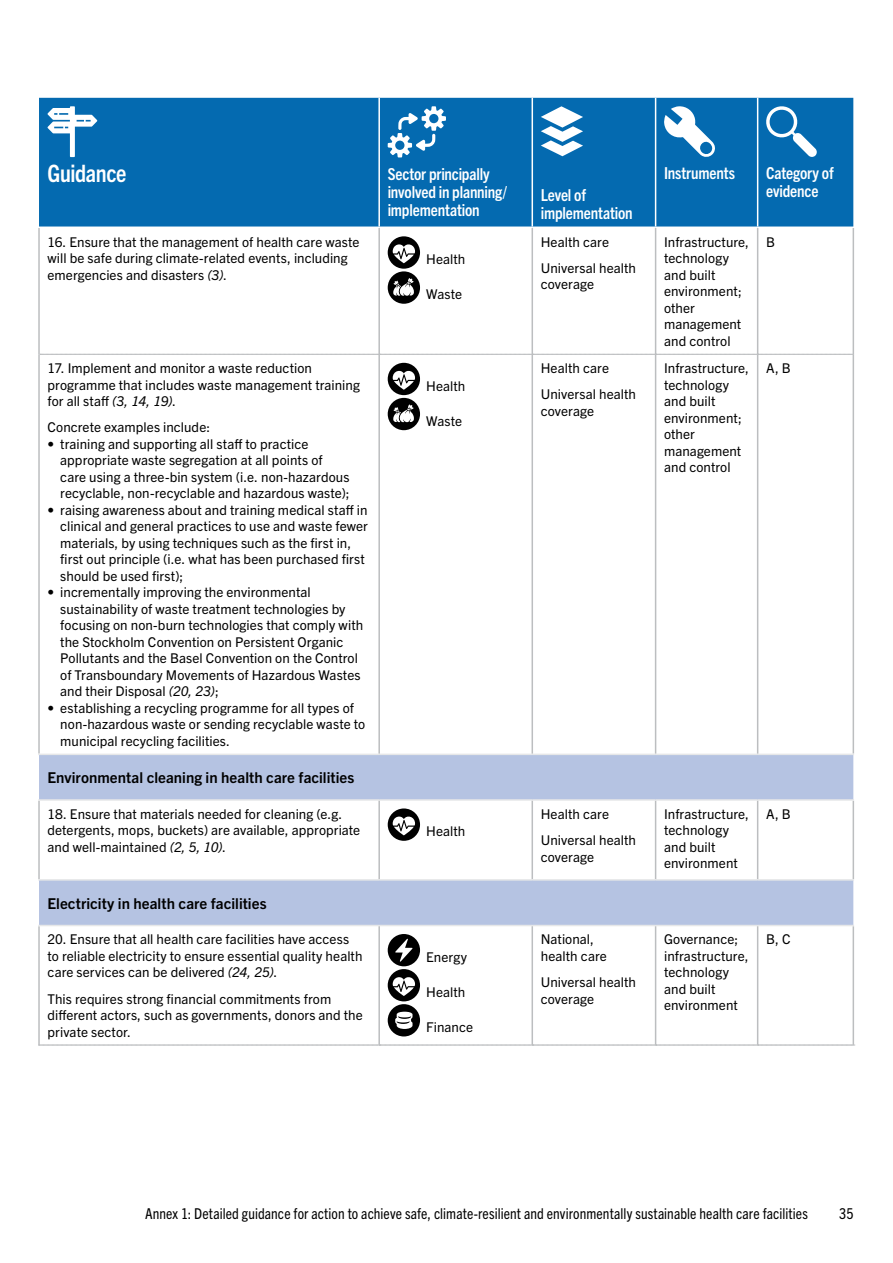
<style>
.page{position:relative;width:893px;height:1263px;background:#fff}
.page>*{position:absolute;margin:0;border:0;box-sizing:border-box;transform-origin:0 0}
.t1{font:700 condensed 24px "Trade Gothic Next LT Pro";letter-spacing:-.015em;color:#fff}
.t2{font:700 condensed 16.5px/18px "Trade Gothic Next LT Pro";letter-spacing:-.01em;color:#fff}
.t3{font:condensed 15px "Trade Gothic Next LT Pro";letter-spacing:.01em;color:#000}
.t4{font:700 15px "Trade Gothic Next LT Pro";letter-spacing:.005em;color:#000}
.t5{font:13.5px/16.5px "Trade Gothic Next LT Pro";letter-spacing:.005em;color:#000}
.s1{font-style:italic}
</style>
<div class="page">
<div style="left:39px;top:98px;width:814px;height:129px;background:#046ab0"></div>
<svg style="left:39px;top:755px;width:814px;height:170px;fill:#b5c3e2"></svg>
<hr style="left:38px;top:228px;width:2px;height:126px;background:#bcbec0">
<hr style="left:853px;top:228px;width:1px;height:126px;background:#bcbec0">
<hr style="left:38px;top:354px;width:2px;height:400px;background:#bcbec0">
<hr style="left:853px;top:354px;width:1px;height:400px;background:#bcbec0">
<hr style="left:38px;top:801px;width:2px;height:78px;background:#bcbec0">
<hr style="left:853px;top:801px;width:1px;height:78px;background:#bcbec0">
<hr style="left:38px;top:926px;width:2px;height:119px;background:#bcbec0">
<hr style="left:853px;top:926px;width:1px;height:119px;background:#bcbec0">
<hr style="left:38px;top:754px;width:341px;height:1px;background:#e6e7e8">
<hr style="left:379px;top:754px;width:153px;height:1px;background:#e6e7e8">
<hr style="left:532px;top:754px;width:124px;height:1px;background:#e6e7e8">
<hr style="left:656px;top:754px;width:102px;height:1px;background:#e6e7e8">
<hr style="left:758px;top:754px;width:96px;height:1px;background:#e6e7e8">
<hr style="left:38px;top:799px;width:341px;height:2px;background:#e6e7e8">
<hr style="left:379px;top:799px;width:153px;height:2px;background:#e6e7e8">
<hr style="left:532px;top:799px;width:124px;height:2px;background:#e6e7e8">
<hr style="left:656px;top:799px;width:102px;height:2px;background:#e6e7e8">
<hr style="left:758px;top:799px;width:96px;height:2px;background:#e6e7e8">
<hr style="left:38px;top:879px;width:341px;height:2px;background:#e6e7e8">
<hr style="left:379px;top:879px;width:153px;height:2px;background:#e6e7e8">
<hr style="left:532px;top:879px;width:124px;height:2px;background:#e6e7e8">
<hr style="left:656px;top:879px;width:102px;height:2px;background:#e6e7e8">
<hr style="left:758px;top:879px;width:96px;height:2px;background:#e6e7e8">
<hr style="left:38px;top:925px;width:341px;height:1px;background:#e6e7e8">
<hr style="left:379px;top:925px;width:153px;height:1px;background:#e6e7e8">
<hr style="left:532px;top:925px;width:124px;height:1px;background:#e6e7e8">
<hr style="left:656px;top:925px;width:102px;height:1px;background:#e6e7e8">
<hr style="left:758px;top:925px;width:96px;height:1px;background:#e6e7e8">
<hr style="left:378px;top:98px;width:2px;height:129px;background:#fff">
<hr style="left:531px;top:98px;width:2px;height:129px;background:#fff">
<hr style="left:655px;top:98px;width:1px;height:129px;background:#fff">
<hr style="left:757px;top:98px;width:1px;height:129px;background:#fff">
<hr style="left:378px;top:228px;width:2px;height:126px;background:#bcbec0">
<hr style="left:531px;top:228px;width:2px;height:126px;background:#bcbec0">
<hr style="left:655px;top:228px;width:1px;height:126px;background:#bcbec0">
<hr style="left:757px;top:228px;width:1px;height:126px;background:#bcbec0">
<hr style="left:378px;top:354px;width:2px;height:400px;background:#bcbec0">
<hr style="left:531px;top:354px;width:2px;height:400px;background:#bcbec0">
<hr style="left:655px;top:354px;width:1px;height:400px;background:#bcbec0">
<svg style="left:40px;top:354px;width:813px;height:1px"></svg>
<hr style="left:757px;top:354px;width:1px;height:400px;background:#bcbec0">
<hr style="left:378px;top:801px;width:2px;height:78px;background:#bcbec0">
<hr style="left:531px;top:801px;width:2px;height:78px;background:#bcbec0">
<hr style="left:655px;top:801px;width:1px;height:78px;background:#bcbec0">
<hr style="left:757px;top:801px;width:1px;height:78px;background:#bcbec0">
<hr style="left:378px;top:926px;width:2px;height:119px;background:#bcbec0">
<hr style="left:531px;top:926px;width:2px;height:119px;background:#bcbec0">
<hr style="left:655px;top:926px;width:1px;height:119px;background:#bcbec0">
<hr style="left:757px;top:926px;width:1px;height:119px;background:#bcbec0">
<svg style="left:38px;top:1045px;width:817px;height:1px"></svg>
<svg style="left:47px;top:106px;width:50px;height:51px"></svg>
<svg style="left:388px;top:106px;width:58px;height:51px"></svg>
<svg style="left:541px;top:106px;width:42px;height:50px"></svg>
<svg style="left:664px;top:106px;width:51px;height:52px"></svg>
<svg style="left:765px;top:105px;width:52px;height:52px"></svg>
<div style="left:388px;top:236px;width:32px;height:33px;background:#000;border-radius:50%"></div>
<svg style="left:393px;top:244px;width:22px;height:19px"></svg>
<div style="left:388px;top:271px;width:32px;height:33px;background:#000;border-radius:50%"></div>
<svg style="left:393px;top:278px;width:21px;height:18px"></svg>
<div style="left:388px;top:363px;width:32px;height:32px;background:#000;border-radius:50%"></div>
<svg style="left:393px;top:370px;width:22px;height:20px"></svg>
<div style="left:388px;top:398px;width:32px;height:32px;background:#000;border-radius:50%"></div>
<svg style="left:393px;top:404px;width:21px;height:18px"></svg>
<div style="left:388px;top:808px;width:32px;height:33px;background:#000;border-radius:50%"></div>
<svg style="left:393px;top:816px;width:22px;height:19px"></svg>
<div style="left:388px;top:934px;width:32px;height:32px;background:#000;border-radius:50%"></div>
<svg style="left:395px;top:938px;width:18px;height:23px"></svg>
<div style="left:388px;top:969px;width:32px;height:32px;background:#000;border-radius:50%"></div>
<svg style="left:393px;top:977px;width:22px;height:19px"></svg>
<div style="left:388px;top:1004px;width:32px;height:32px;background:#000;border-radius:50%"></div>
<svg style="left:395px;top:1012px;width:17px;height:17px"></svg>
<h1 class="t1" style="left:48px;top:157px;width:81px">Guidance</h1>
<p class="t2" style="left:388px;top:164px;width:121px">Sector principally involved in planning/ implementation</p>
<p class="t5" style="left:48px;top:233px;width:314px">16. Ensure that the management of health care waste will be safe during climate-related events, including emergencies and disasters <span class="s1">(3)</span>.</p>
<p class="t5" style="left:48px;top:359px;width:314px">17. Implement and monitor a waste reduction programme that includes waste management training for all staff <span class="s1">(3, 14, 19)</span>.</p>
<p class="t5" style="left:48px;top:418px;width:164px">Concrete examples include:</p>
<p class="t5" style="left:60px;top:435px;width:291px;text-indent:-13px">• training and supporting all staff to practice appropriate waste segregation at all points of care using a three-bin system (i.e. non-hazardous recyclable, non-recyclable and hazardous waste);</p>
<p class="t5" style="left:60px;top:501px;width:309px;text-indent:-13px">• raising awareness about and training medical staff in clinical and general practices to use and waste fewer materials, by using techniques such as the first in, first out principle (i.e. what has been purchased first should be used first);</p>
<p class="t5" style="left:60px;top:583px;width:304px;text-indent:-13px">• incrementally improving the environmental sustainability of waste treatment technologies by focusing on non-burn technologies that comply with the Stockholm Convention on Persistent Organic Pollutants and the Basel Convention on the Control of Transboundary Movements of Hazardous Wastes and their Disposal <span class="s1">(20, 23)</span>;</p>
<p class="t5" style="left:60px;top:699px;width:306px;text-indent:-13px">• establishing a recycling programme for all types of non-hazardous waste or sending recyclable waste to municipal recycling facilities.</p>
<p class="t4" style="left:48px;top:767px;width:308px">Environmental cleaning in health care facilities</p>
<p class="t5" style="left:48px;top:805px;width:314px">18. Ensure that materials needed for cleaning (e.g. detergents, mops, buckets) are available, appropriate and well-maintained <span class="s1">(2, 5, 10)</span>.</p>
<p class="t4" style="left:48px;top:892px;width:221px">Electricity in health care facilities</p>
<p class="t5" style="left:48px;top:930px;width:316px">20. Ensure that all health care facilities have access to reliable electricity to ensure essential quality health care services can be delivered <span class="s1">(24, 25)</span>.</p>
<p class="t5" style="left:48px;top:989px;width:317px">This requires strong financial commitments from different actors, such as governments, donors and the private sector.</p>
<p class="t5" style="left:426px;top:250px;width:41px">Health</p>
<p class="t5" style="left:426px;top:285px;width:37px">Waste</p>
<p class="t5" style="left:426px;top:377px;width:41px">Health</p>
<p class="t5" style="left:426px;top:412px;width:37px">Waste</p>
<p class="t5" style="left:426px;top:822px;width:41px">Health</p>
<p class="t5" style="left:426px;top:948px;width:42px">Energy</p>
<p class="t5" style="left:426px;top:983px;width:41px">Health</p>
<p class="t5" style="left:426px;top:1018px;width:48px">Finance</p>
<p class="t2" style="left:541px;top:185px;width:93px">Level of implementation</p>
<p class="t5" style="left:541px;top:228px;width:97px;line-height:26.1px">Health care<br>Universal health</p>
<p class="t5" style="left:541px;top:275px;width:55px">coverage</p>
<p class="t5" style="left:541px;top:354px;width:97px;line-height:26.1px">Health care<br>Universal health</p>
<p class="t5" style="left:541px;top:402px;width:55px">coverage</p>
<p class="t2" style="left:664px;top:163px;width:72px">Instruments</p>
<p class="t2" style="left:766px;top:163px;width:69px">Category of evidence</p>
<p class="t5" style="left:664px;top:233px;width:86px">Infrastructure, technology and built environment; other management and control</p>
<p class="t5" style="left:766px;top:233px;width:10px">B</p>
<p class="t5" style="left:664px;top:359px;width:86px">Infrastructure, technology and built environment; other management and control</p>
<p class="t5" style="left:766px;top:359px;width:26px">A, B</p>
<p class="t5" style="left:541px;top:800px;width:97px;line-height:26.1px">Health care<br>Universal health</p>
<p class="t5" style="left:541px;top:847px;width:55px">coverage</p>
<p class="t5" style="left:541px;top:930px;width:67px">National, health care</p>
<p class="t5" style="left:541px;top:973px;width:97px">Universal health coverage</p>
<p class="t5" style="left:664px;top:805px;width:86px">Infrastructure, technology and built environment</p>
<p class="t5" style="left:766px;top:805px;width:26px">A, B</p>
<p class="t5" style="left:664px;top:930px;width:86px">Governance; infrastructure, technology and built environment</p>
<p class="t5" style="left:766px;top:930px;width:26px">B, C</p>
<p class="t3" style="left:145px;top:1203px;width:664px">Annex 1: Detailed guidance for action to achieve safe, climate-resilient and environmentally sustainable health care facilities</p>
<p class="t3" style="left:839px;top:1203px;width:16px">35</p>
</div>
